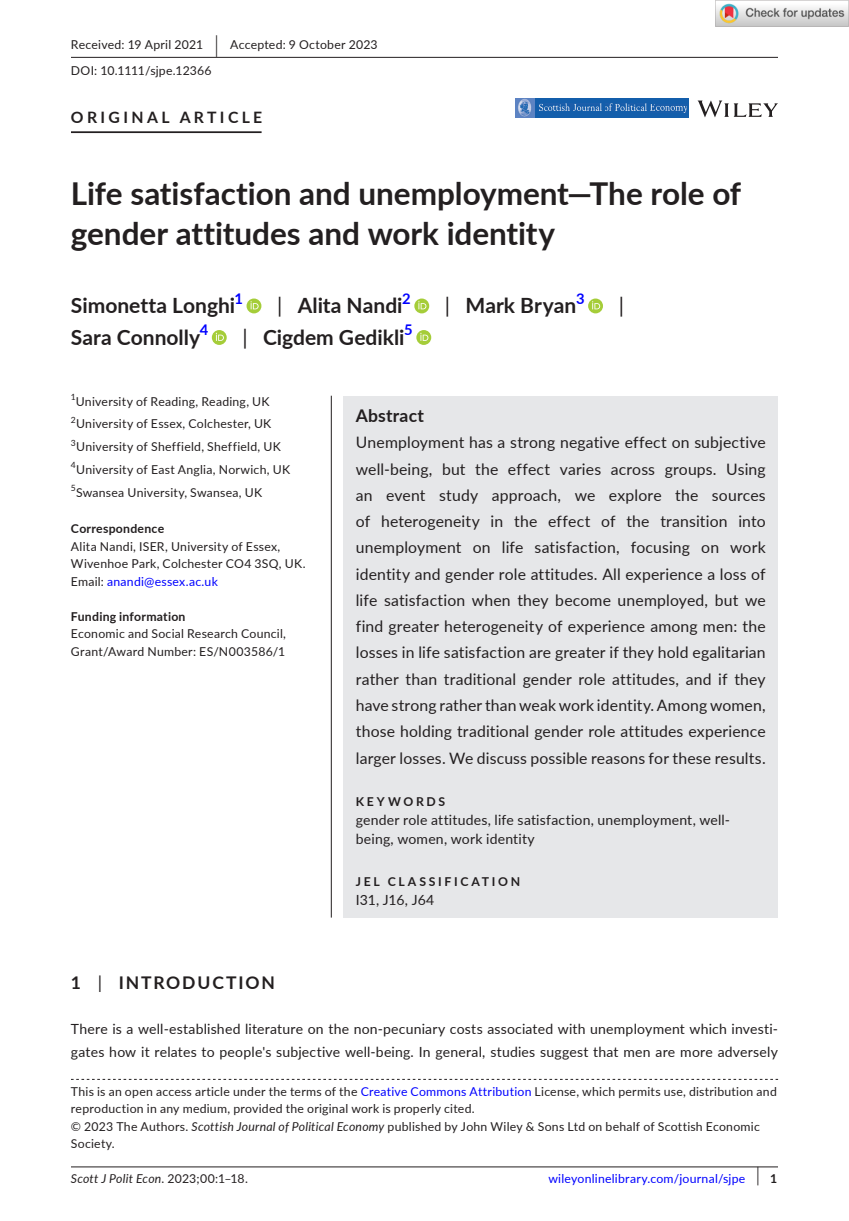
<style>
.page{position:relative;width:849px;height:1221px;background:#fff}
.page>*{position:absolute;margin:0;border:0;box-sizing:border-box;transform-origin:0 0}
.t1{font:700 31.5px/40.2px "Lato";color:#231f20}
.t2{font:700 21px "Lato";color:#231f20}
.t3{font:21px "Lato";color:#231f20}
.t4{font:700 17.5px "Lato";letter-spacing:.1em;color:#231f20}
.t5{font:700 17.5px "Lato";letter-spacing:.015em;color:#231f20}
.t6{font:15.75px/26.2px "Lato";letter-spacing:.01em;color:#231f20;text-align:justify}
.t7{font:700 15.75px "Lato";letter-spacing:.215em;color:#231f20}
.t8{font:700 14.7px "Lato";color:#00f}
.t9{font:14px/22.8px "Lato";letter-spacing:.015em;color:#231f20}
.t10{font:14px "Lato";letter-spacing:-.005em;color:#231f20}
.t11{font:12.25px/17.5px "Lato";letter-spacing:.02em;color:#231f20}
.t12{font:12.25px "Lato";letter-spacing:.02em;color:#00f}
.t13{font:700 12.25px "Lato";letter-spacing:.02em;color:#231f20}
.t14{font:italic 12.25px "Lato";letter-spacing:.015em;color:#231f20}
.t15{font:700 12.25px "Lato";letter-spacing:.22em;color:#231f20}
.s1{font-size:22.93px}
.s2{font-weight:400}
.s3{color:#00f}
.s4{font-style:italic}
.s5{font-style:normal}
.s6{font-size:19.6px;color:#231f20}
.s7{font-weight:700;color:#231f20}
</style>
<div class="page">
<hr style="left:71px;top:1166px;width:706px;height:1px;background:#231f20">
<svg style="left:697px;top:100px;width:80px;height:17px"></svg>
<div style="left:515px;top:98px;width:173px;height:19px;background:#135eab"></div>
<div style="left:515px;top:98px;width:19px;height:19px;background:#5c83c3"></div>
<img style="left:518px;top:99px;width:13px;height:18px">
<img style="left:650px;top:104px;width:36px;height:8px">
<img style="left:605px;top:103px;width:41px;height:8px">
<img style="left:539px;top:103px;width:62px;height:8px">
<hr style="left:71px;top:131px;width:190px;height:2px;background:#231f20">
<svg style="left:246px;top:298px;width:15px;height:15px"></svg>
<svg style="left:250px;top:301px;width:8px;height:8px"></svg>
<svg style="left:414px;top:298px;width:15px;height:15px"></svg>
<svg style="left:418px;top:301px;width:8px;height:8px"></svg>
<svg style="left:588px;top:298px;width:14px;height:15px"></svg>
<svg style="left:592px;top:301px;width:8px;height:8px"></svg>
<svg style="left:212px;top:330px;width:15px;height:15px"></svg>
<svg style="left:216px;top:333px;width:8px;height:8px"></svg>
<svg style="left:416px;top:330px;width:15px;height:15px"></svg>
<svg style="left:420px;top:333px;width:8px;height:8px"></svg>
<hr style="left:71px;top:57px;width:706px;height:1px;background:#231f20">
<svg style="left:71px;top:1078px;width:706px;height:1px"></svg>
<div style="left:343px;top:395px;width:434px;height:522px;background:#e6e7e9"></div>
<hr style="left:331px;top:395px;width:1px;height:522px;background:#231f20">
<img style="left:715px;top:0;width:133px;height:26px">
<p class="t11" style="left:71px;top:31px;width:308px;line-height:26.2px">Received: 19 April 2021 <span class="s1">|</span> Accepted: 9 October 2023<br>DOI: 10.1111/sjpe.12366</p>
<p class="t7" style="left:71px;top:105px;width:192px">ORIGINAL ARTICLE</p>
<h1 class="t1" style="left:71px;top:172px;width:671px">Life satisfaction and unemployment—The role of gender attitudes and work identity</h1>
<h2 class="t2" style="left:71px;top:290px;width:166px">Simonetta Longhi</h2>
<p class="t8" style="left:234px;top:288px;width:10px">1</p>
<h2 class="t2" style="left:277px;top:290px;width:127px"><span class="s2">|</span> Alita Nandi</h2>
<p class="t8" style="left:402px;top:288px;width:10px">2</p>
<h2 class="t2" style="left:445px;top:290px;width:133px"><span class="s2">|</span> Mark Bryan</h2>
<p class="t8" style="left:576px;top:288px;width:10px">3</p>
<h2 class="t3" style="left:618px;top:291px;width:7px">|</h2>
<h2 class="t2" style="left:71px;top:322px;width:131px">Sara Connolly</h2>
<p class="t8" style="left:200px;top:319px;width:10px">4</p>
<h2 class="t2" style="left:242px;top:322px;width:172px"><span class="s2">|</span> Cigdem Gedikli<sup>5</sup></h2>
<p class="t11" style="left:71px;top:389px;width:220px;line-height:22.8px"><sup>1</sup>University of Reading, Reading, UK <sup>2</sup>University of Essex, Colchester, UK <sup>3</sup>University of Sheffield, Sheffield, UK <sup>4</sup>University of East Anglia, Norwich, UK <sup>5</sup>Swansea University, Swansea, UK</p>
<p class="t13" style="left:71px;top:520px;width:95px">Correspondence</p>
<p class="t11" style="left:71px;top:537px;width:236px">Alita Nandi, ISER, University of Essex,<br>Wivenhoe Park, Colchester CO4 3SQ, UK.<br>Email: <span class="s3">anandi@essex.ac.uk</span></p>
<p class="t13" style="left:71px;top:607px;width:116px">Funding information</p>
<p class="t11" style="left:71px;top:624px;width:216px">Economic and Social Research Council,<br>Grant/Award Number: ES/N003586/1</p>
<h3 class="t5" style="left:356px;top:403px;width:70px">Abstract</h3>
<p class="t6" style="left:356px;top:429px;width:411px">Unemployment has a strong negative effect on subjective well-being, but the effect varies across groups. Using an event study approach, we explore the sources of heterogeneity in the effect of the transition into unemployment on life satisfaction, focusing on work identity and gender role attitudes. All experience a loss of life satisfaction when they become unemployed, but we find greater heterogeneity of experience among men: the losses in life satisfaction are greater if they hold egalitarian rather than traditional gender role attitudes, and if they have strong rather than weak work identity. Among women, those holding traditional gender role attitudes experience larger losses. We discuss possible reasons for these results.</p>
<p class="t15" style="left:356px;top:792px;width:91px">KEYWORDS</p>
<p class="t9" style="left:356px;top:809px;width:376px;line-height:19.2px">gender role attitudes, life satisfaction, unemployment, well&shy;being, women, work identity</p>
<p class="t15" style="left:356px;top:872px;width:166px">JEL CLASSIFICATION</p>
<p class="t10" style="left:356px;top:890px;width:80px">I31, J16, J64</p>
<h3 class="t4" style="left:71px;top:969px;width:205px">1 <span class="s2">|</span> INTRODUCTION</h3>
<p class="t9" style="left:71px;top:1017px;width:708px">There is a well-established literature on the non-pecuniary costs associated with unemployment which investi&shy;gates how it relates to people's subjective well-being. In general, studies suggest that men are more adversely</p>
<p class="t11" style="left:71px;top:1081px;width:707px">This is an open access article under the terms of the <span class="s3">Creative Commons Attribution</span> License, which permits use, distribution and reproduction in any medium, provided the original work is properly cited.<br>© 2023 The Authors. <span class="s4">Scottish Journal of Political Economy</span> published by John Wiley &amp; Sons Ltd on behalf of Scottish Economic Society.</p>
<p class="t14" style="left:71px;top:1169px;width:178px">Scott J Polit Econ. <span class="s5">2023;00:1–18.</span></p>
<p class="t12" style="left:548px;top:1169px;width:230px">wileyonlinelibrary.com/journal/sjpe <span class="s6">|</span> <span class="s7">1</span></p>
</div>
